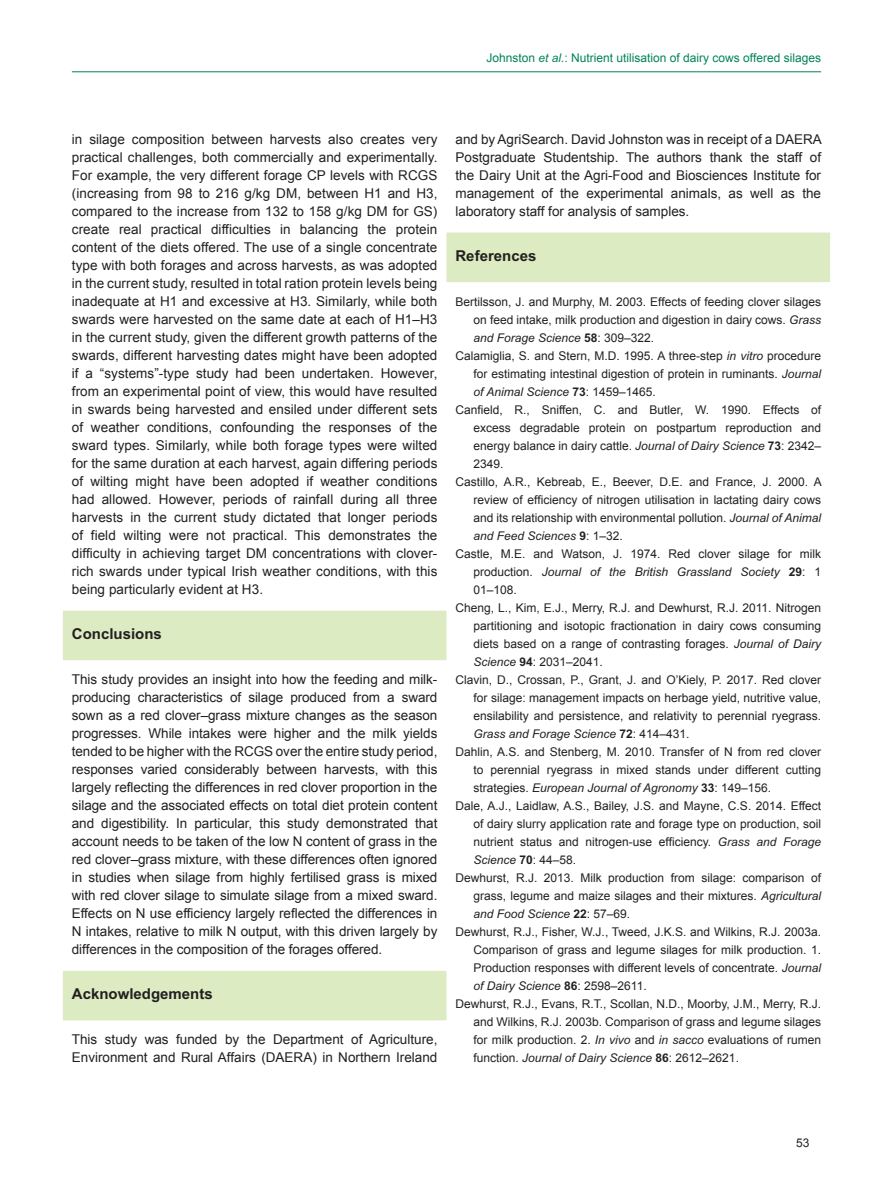
<style>
.page{position:relative;width:893px;height:1191px;background:#fff}
.page>*{position:absolute;margin:0;border:0;box-sizing:border-box;transform-origin:0 0}
.t1{font:700 15px "Arial";color:#231f20}
.t2{font:13.5px/18px "Arial";color:#231f20;text-align:justify}
.t3{font:12px "Arial";color:#231f20}
.t4{font:italic 12px "Arial";color:#231f20}
.t5{font:12px "Arial";color:#008457}
.s1{font-style:italic}
.s2{font-weight:700;font-style:normal}
.s3{font-style:normal}
.s4{font-weight:700}
</style>
<div class="page">
<hr style="left:72px;top:71px;width:749px;height:1px;background:#008457">
<div style="left:63px;top:611px;width:383px;height:49px;background:#dcebc1"></div>
<div style="left:63px;top:971px;width:383px;height:49px;background:#dcebc1"></div>
<div style="left:446px;top:233px;width:384px;height:49px;background:#dcebc1"></div>
<p class="t5" style="left:486px;top:50px;width:336px">Johnston <span class="s1">et al.</span>: Nutrient utilisation of dairy cows offered silages</p>
<p class="t2" style="left:72px;top:130px;width:367px">in silage composition between harvests also creates very practical challenges, both commercially and experimentally.<br>For example, the very different forage CP levels with RCGS (increasing from 98 to 216 g/kg DM, between H1 and H3, compared to the increase from 132 to 158 g/kg DM for GS) create real practical difficulties in balancing the protein content of the diets offered. The use of a single concentrate type with both forages and across harvests, as was adopted in the current study, resulted in total ration protein levels being inadequate at H1 and excessive at H3. Similarly, while both swards were harvested on the same date at each of H1–H3 in the current study, given the different growth patterns of the swards, different harvesting dates might have been adopted if a “systems”-type study had been undertaken. However, from an experimental point of view, this would have resulted in swards being harvested and ensiled under different sets of weather conditions, confounding the responses of the sward types. Similarly, while both forage types were wilted for the same duration at each harvest, again differing periods of wilting might have been adopted if weather conditions had allowed. However, periods of rainfall during all three harvests in the current study dictated that longer periods of field wilting were not practical. This demonstrates the difficulty in achieving target DM concentrations with clover&shy;rich swards under typical Irish weather conditions, with this being particularly evident at H3.</p>
<p class="t1" style="left:72px;top:625px;width:92px">Conclusions</p>
<p class="t2" style="left:72px;top:670px;width:367px">This study provides an insight into how the feeding and milk&shy;producing characteristics of silage produced from a sward sown as a red clover–grass mixture changes as the season progresses. While intakes were higher and the milk yields tended to be higher with the RCGS over the entire study period, responses varied considerably between harvests, with this largely reflecting the differences in red clover proportion in the silage and the associated effects on total diet protein content and digestibility. In particular, this study demonstrated that account needs to be taken of the low N content of grass in the red clover–grass mixture, with these differences often ignored in studies when silage from highly fertilised grass is mixed with red clover silage to simulate silage from a mixed sward.<br>Effects on N use efficiency largely reflected the differences in N intakes, relative to milk N output, with this driven largely by differences in the composition of the forages offered.</p>
<p class="t1" style="left:72px;top:985px;width:142px">Acknowledgements</p>
<p class="t2" style="left:72px;top:1030px;width:367px">This study was funded by the Department of Agriculture,<br>Environment and Rural Affairs (DAERA) in Northern Ireland</p>
<p class="t2" style="left:455px;top:130px;width:368px">and by AgriSearch. David Johnston was in receipt of a DAERA Postgraduate Studentship. The authors thank the staff of the Dairy Unit at the Agri-Food and Biosciences Institute for management of the experimental animals, as well as the laboratory staff for analysis of samples.</p>
<p class="t1" style="left:455px;top:247px;width:82px">References</p>
<p class="t3" style="left:455px;top:294px;width:367px">Bertilsson, J. and Murphy, M. 2003. Effects of feeding clover silages</p>
<p class="t3" style="left:473px;top:312px;width:349px">on feed intake, milk production and digestion in dairy cows. <span class="s1">Grass</span></p>
<p class="t4" style="left:473px;top:331px;width:182px">and Forage Science <span class="s2">58</span><span class="s3">: 309–322.</span></p>
<p class="t3" style="left:455px;top:348px;width:367px">Calamiglia, S. and Stern, M.D. 1995. A three-step <span class="s1">in vitro</span> procedure</p>
<p class="t3" style="left:473px;top:366px;width:349px">for estimating intestinal digestion of protein in ruminants. <span class="s1">Journal</span></p>
<p class="t4" style="left:473px;top:385px;width:184px">of Animal Science <span class="s2">73</span><span class="s3">: 1459–1465.</span></p>
<p class="t3" style="left:455px;top:402px;width:367px">Canfield, R., Sniffen, C. and Butler, W. 1990. Effects of</p>
<p class="t3" style="left:473px;top:420px;width:349px">excess degradable protein on postpartum reproduction and</p>
<p class="t3" style="left:473px;top:438px;width:349px">energy balance in dairy cattle. <span class="s1">Journal of Dairy Science</span> <span class="s4">73</span>: 2342–</p>
<p class="t3" style="left:473px;top:456px;width:32px">2349.</p>
<p class="t3" style="left:455px;top:474px;width:368px">Castillo, A.R., Kebreab, E., Beever, D.E. and France, J. 2000. A</p>
<p class="t3" style="left:473px;top:492px;width:349px">review of efficiency of nitrogen utilisation in lactating dairy cows</p>
<p class="t3" style="left:473px;top:510px;width:349px">and its relationship with environmental pollution. <span class="s1">Journal of Animal</span></p>
<p class="t4" style="left:473px;top:529px;width:151px">and Feed Sciences <span class="s2">9</span><span class="s3">: 1–32.</span></p>
<p class="t3" style="left:455px;top:546px;width:367px">Castle, M.E. and Watson, J. 1974. Red clover silage for milk</p>
<p class="t4" style="left:473px;top:565px;width:349px"><span class="s3">production.</span> Journal of the British Grassland Society <span class="s2">29</span><span class="s3">: 1</span></p>
<p class="t3" style="left:473px;top:582px;width:45px">01–108.</p>
<p class="t3" style="left:455px;top:600px;width:367px">Cheng, L., Kim, E.J., Merry, R.J. and Dewhurst, R.J. 2011. Nitrogen</p>
<p class="t3" style="left:473px;top:618px;width:349px">partitioning and isotopic fractionation in dairy cows consuming</p>
<p class="t3" style="left:473px;top:636px;width:349px">diets based on a range of contrasting forages. <span class="s1">Journal of Dairy</span></p>
<p class="t3" style="left:473px;top:654px;width:131px"><span class="s1">Science</span> <span class="s4">94</span>: 2031–2041.</p>
<p class="t3" style="left:455px;top:672px;width:367px">Clavin, D., Crossan, P., Grant, J. and O’Kiely, P. 2017. Red clover</p>
<p class="t3" style="left:473px;top:690px;width:349px">for silage: management impacts on herbage yield, nutritive value,</p>
<p class="t3" style="left:473px;top:708px;width:349px">ensilability and persistence, and relativity to perennial ryegrass.</p>
<p class="t4" style="left:473px;top:727px;width:218px">Grass and Forage Science <span class="s2">72</span><span class="s3">: 414–431.</span></p>
<p class="t3" style="left:455px;top:744px;width:367px">Dahlin, A.S. and Stenberg, M. 2010. Transfer of N from red clover</p>
<p class="t3" style="left:473px;top:762px;width:349px">to perennial ryegrass in mixed stands under different cutting</p>
<p class="t4" style="left:473px;top:781px;width:299px"><span class="s3">strategies.</span> European Journal of Agronomy <span class="s2">33</span><span class="s3">: 149–156.</span></p>
<p class="t3" style="left:455px;top:798px;width:367px">Dale, A.J., Laidlaw, A.S., Bailey, J.S. and Mayne, C.S. 2014. Effect</p>
<p class="t3" style="left:473px;top:816px;width:349px">of dairy slurry application rate and forage type on production, soil</p>
<p class="t3" style="left:473px;top:834px;width:349px">nutrient status and nitrogen-use efficiency. <span class="s1">Grass and Forage</span></p>
<p class="t4" style="left:473px;top:853px;width:104px">Science <span class="s2">70</span><span class="s3">: 44–58.</span></p>
<p class="t3" style="left:455px;top:870px;width:367px">Dewhurst, R.J. 2013. Milk production from silage: comparison of</p>
<p class="t3" style="left:473px;top:888px;width:349px">grass, legume and maize silages and their mixtures. <span class="s1">Agricultural</span></p>
<p class="t4" style="left:473px;top:907px;width:158px">and Food Science <span class="s2">22</span><span class="s3">: 57–69.</span></p>
<p class="t3" style="left:455px;top:924px;width:367px">Dewhurst, R.J., Fisher, W.J., Tweed, J.K.S. and Wilkins, R.J. 2003a.</p>
<p class="t3" style="left:473px;top:942px;width:349px">Comparison of grass and legume silages for milk production. 1.</p>
<p class="t3" style="left:473px;top:960px;width:349px">Production responses with different levels of concentrate. <span class="s1">Journal</span></p>
<p class="t4" style="left:473px;top:979px;width:175px">of Dairy Science <span class="s2">86</span><span class="s3">: 2598–2611.</span></p>
<p class="t3" style="left:455px;top:996px;width:367px">Dewhurst, R.J., Evans, R.T., Scollan, N.D., Moorby, J.M., Merry, R.J.</p>
<p class="t3" style="left:473px;top:1014px;width:349px">and Wilkins, R.J. 2003b. Comparison of grass and legume silages</p>
<p class="t3" style="left:473px;top:1032px;width:349px">for milk production. 2. <span class="s1">In vivo</span> and <span class="s1">in sacco</span> evaluations of rumen</p>
<p class="t4" style="left:473px;top:1051px;width:267px"><span class="s3">function.</span> Journal of Dairy Science <span class="s2">86</span><span class="s3">: 2612–2621.</span></p>
<p class="t3" style="left:796px;top:1135px;width:15px">53</p>
</div>
